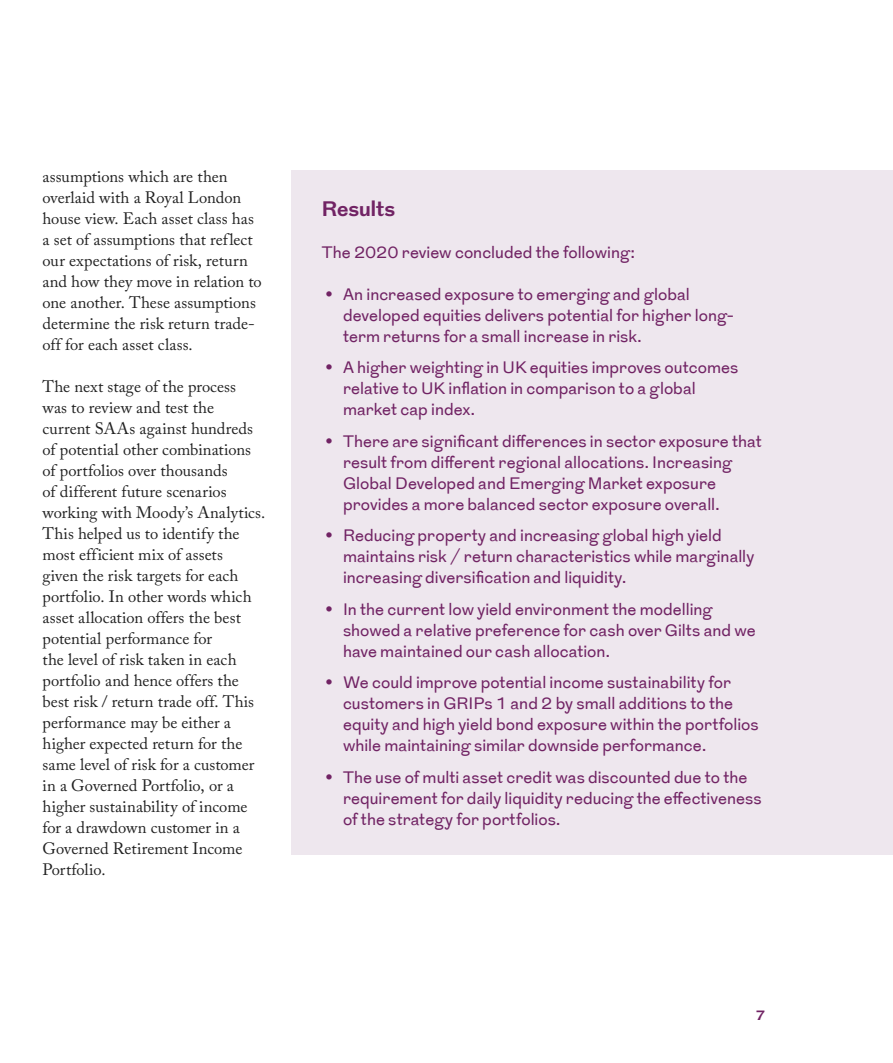
<style>
.page{position:relative;width:893px;height:1063px;background:#fff}
.page>*{position:absolute;margin:0;border:0;box-sizing:border-box;transform-origin:0 0}
.Heading_L1{font:700 21px "Grot";color:#712364}
.Body_Text_in_a_box{font:16.5px/21px "Grot";color:#712364}
.Body_text{font:16.5px/21px "Adobe Caslon Pro";color:#212121}
.t1{font:700 13.5px "Grot";color:#712364}
.s1{font-weight:900}
</style>
<div class="page">
<div style="left:292px;top:170px;width:601px;height:684px;background:#eee7ee"></div>
<p class="Body_text" style="left:43px;top:166px;width:221px">assumptions which are then overlaid with a Royal London house view. Each asset class has a set of assumptions that reflect our expectations of risk, return and how they move in relation to one another. These assumptions determine the risk return trade&shy;off for each asset class.</p>
<p class="Body_text" style="left:43px;top:376px;width:224px">The next stage of the process<br>was to review and test the current SAAs against hundreds of potential other combinations of portfolios over thousands<br>of different future scenarios working with Moody’s Analytics.<br>This helped us to identify the most efficient mix of assets<br>given the risk targets for each portfolio. In other words which asset allocation offers the best potential performance for<br>the level of risk taken in each portfolio and hence offers the best risk / return trade off. This performance may be either a higher expected return for the same level of risk for a customer in a Governed Portfolio, or a higher sustainability of income for a drawdown customer in a<br>Governed Retirement Income<br>Portfolio.</p>
<p class="Heading_L1" style="left:322px;top:194px;width:75px">Results</p>
<p class="Body_Text_in_a_box" style="left:322px;top:242px;width:315px">The 2020 review concluded the following:</p>
<p class="Body_Text_in_a_box" style="left:343px;top:284px;width:393px;text-indent:-17px"><span class="s1">•</span> An increased exposure to emerging and global developed equities delivers potential for higher long&shy;term returns for a small increase in risk.</p>
<p class="Body_Text_in_a_box" style="left:343px;top:358px;width:397px;text-indent:-17px"><span class="s1">•</span> A higher weighting in UK equities improves outcomes relative to UK inflation in comparison to a global market cap index.</p>
<p class="Body_Text_in_a_box" style="left:343px;top:431px;width:420px;text-indent:-17px"><span class="s1">•</span> There are significant differences in sector exposure that result from different regional allocations. Increasing Global Developed and Emerging Market exposure provides a more balanced sector exposure overall.</p>
<p class="Body_Text_in_a_box" style="left:343px;top:526px;width:413px;text-indent:-17px"><span class="s1">•</span> Reducing property and increasing global high yield maintains risk / return characteristics while marginally increasing diversification and liquidity.</p>
<p class="Body_Text_in_a_box" style="left:343px;top:599px;width:414px;text-indent:-17px"><span class="s1">•</span> In the current low yield environment the modelling showed a relative preference for cash over Gilts and we have maintained our cash allocation.</p>
<p class="Body_Text_in_a_box" style="left:343px;top:673px;width:417px;text-indent:-17px"><span class="s1">•</span> We could improve potential income sustainability for customers in GRIPs 1 and 2 by small additions to the equity and high yield bond exposure within the portfolios while maintaining similar downside performance.</p>
<p class="Body_Text_in_a_box" style="left:343px;top:767px;width:420px;text-indent:-17px"><span class="s1">•</span> The use of multi asset credit was discounted due to the requirement for daily liquidity reducing the effectiveness of the strategy for portfolios.</p>
<p class="t1" style="left:756px;top:1006px;width:11px">7</p>
</div>
